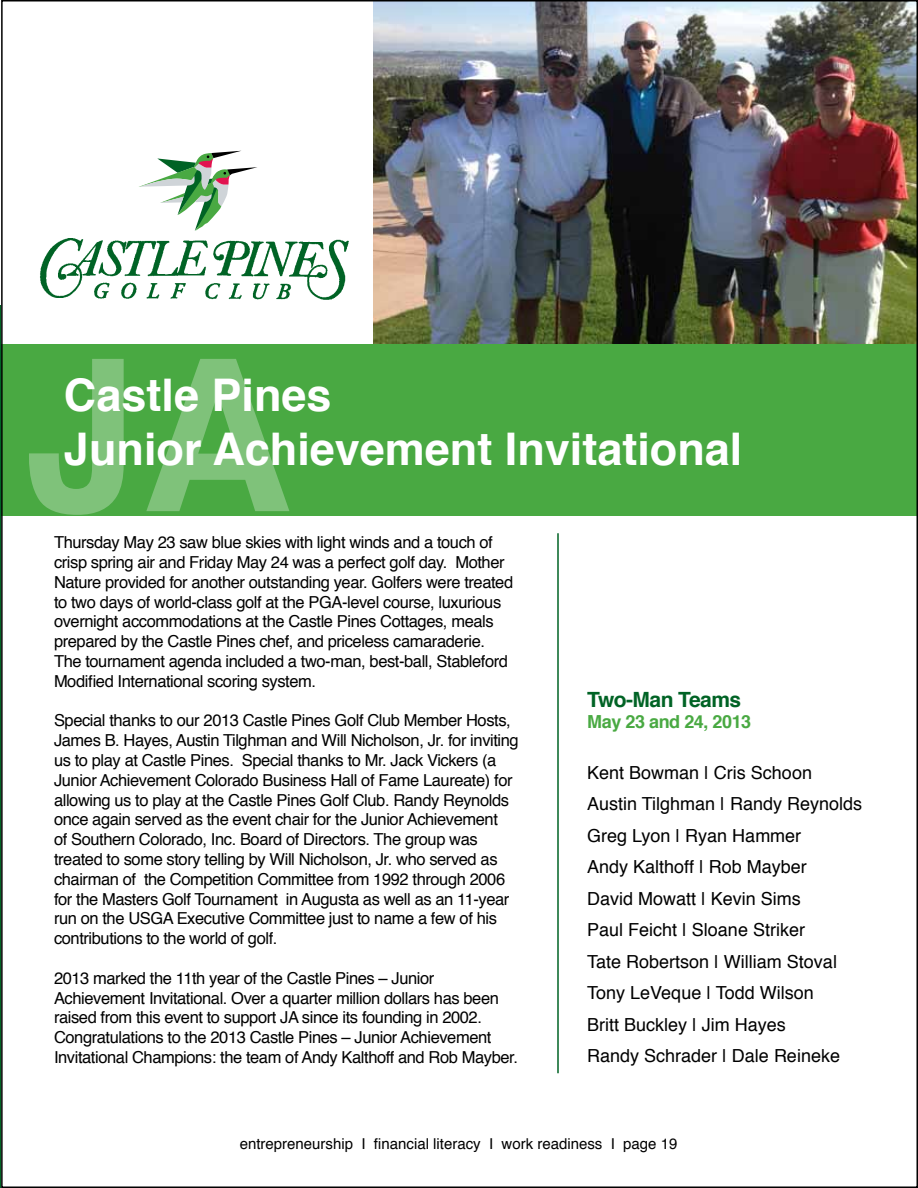
<style>
.page{position:relative;width:918px;height:1188px;background:#fff}
.page>*{position:absolute;margin:0;border:0;box-sizing:border-box;transform-origin:0 0}
.t1{font:700 45px/54px "Helvetica";color:#fff}
.t2{font:700 21px "Helvetica";letter-spacing:-.025em;color:#006325}
.t3{font:18px/31.5px "Helvetica";color:#000}
.t4{font:700 18px "Helvetica";letter-spacing:-.025em;color:#49a942}
.t5{font:16.5px/19.8px "Helvetica";letter-spacing:-.025em;color:#000}
.t6{font:15px "Helvetica";color:#000}
</style>
<div class="page">
<img style="left:373px;top:3px;width:542px;height:341px">
<svg style="left:139px;top:151px;width:118px;height:80px"></svg>
<img style="left:40px;top:238px;width:309px;height:62px">
<hr style="left:0;top:306px;width:1px;height:882px;background:#006325">
<div style="left:1px;top:344px;width:916px;height:172px;background:#49a942"></div>
<svg style="left:29px;top:359px;width:260px;height:156px"></svg>
<hr style="left:557px;top:533px;width:2px;height:540px;background:#006325">
<h1 class="t1" style="left:64px;top:369px;width:680px">Castle Pines<br>Junior Achievement Invitational</h1>
<p class="t5" style="left:54px;top:533px;width:461px">Thursday May 23 saw blue skies with light winds and a touch of crisp spring air and Friday May 24 was a perfect golf day. Mother Nature provided for another outstanding year. Golfers were treated to two days of world-class golf at the PGA-level course, luxurious overnight accommodations at the Castle Pines Cottages, meals prepared by the Castle Pines chef, and priceless camaraderie.<br>The tournament agenda included a two-man, best-ball, Stableford Modified International scoring system.</p>
<p class="t5" style="left:54px;top:711px;width:466px">Special thanks to our 2013 Castle Pines Golf Club Member Hosts, James B. Hayes, Austin Tilghman and Will Nicholson, Jr. for inviting us to play at Castle Pines. Special thanks to Mr. Jack Vickers (a Junior Achievement Colorado Business Hall of Fame Laureate) for allowing us to play at the Castle Pines Golf Club. Randy Reynolds once again served as the event chair for the Junior Achievement<br>of Southern Colorado, Inc. Board of Directors. The group was treated to some story telling by Will Nicholson, Jr. who served as chairman of the Competition Committee from 1992 through 2006 for the Masters Golf Tournament in Augusta as well as an 11-year run on the USGA Executive Committee just to name a few of his contributions to the world of golf.</p>
<p class="t5" style="left:54px;top:969px;width:465px">2013 marked the 11th year of the Castle Pines – Junior Achievement Invitational. Over a quarter million dollars has been raised from this event to support JA since its founding in 2002.<br>Congratulations to the 2013 Castle Pines – Junior Achievement Invitational Champions: the team of Andy Kalthoff and Rob Mayber.</p>
<p class="t2" style="left:587px;top:682px;width:155px">Two-Man Teams</p>
<p class="t4" style="left:587px;top:707px;width:165px">May 23 and 24, 2013</p>
<p class="t3" style="left:587px;top:757px;width:276px">Kent Bowman | Cris Schoon<br>Austin Tilghman | Randy Reynolds<br>Greg Lyon | Ryan Hammer<br>Andy Kalthoff | Rob Mayber<br>David Mowatt | Kevin Sims<br>Paul Feicht | Sloane Striker<br>Tate Robertson | William Stoval<br>Tony LeVeque | Todd Wilson<br>Britt Buckley | Jim Hayes<br>Randy Schrader | Dale Reineke</p>
<p class="t6" style="left:240px;top:1132px;width:439px">entrepreneurship I financial literacy I work readiness I page 19</p>
</div>
